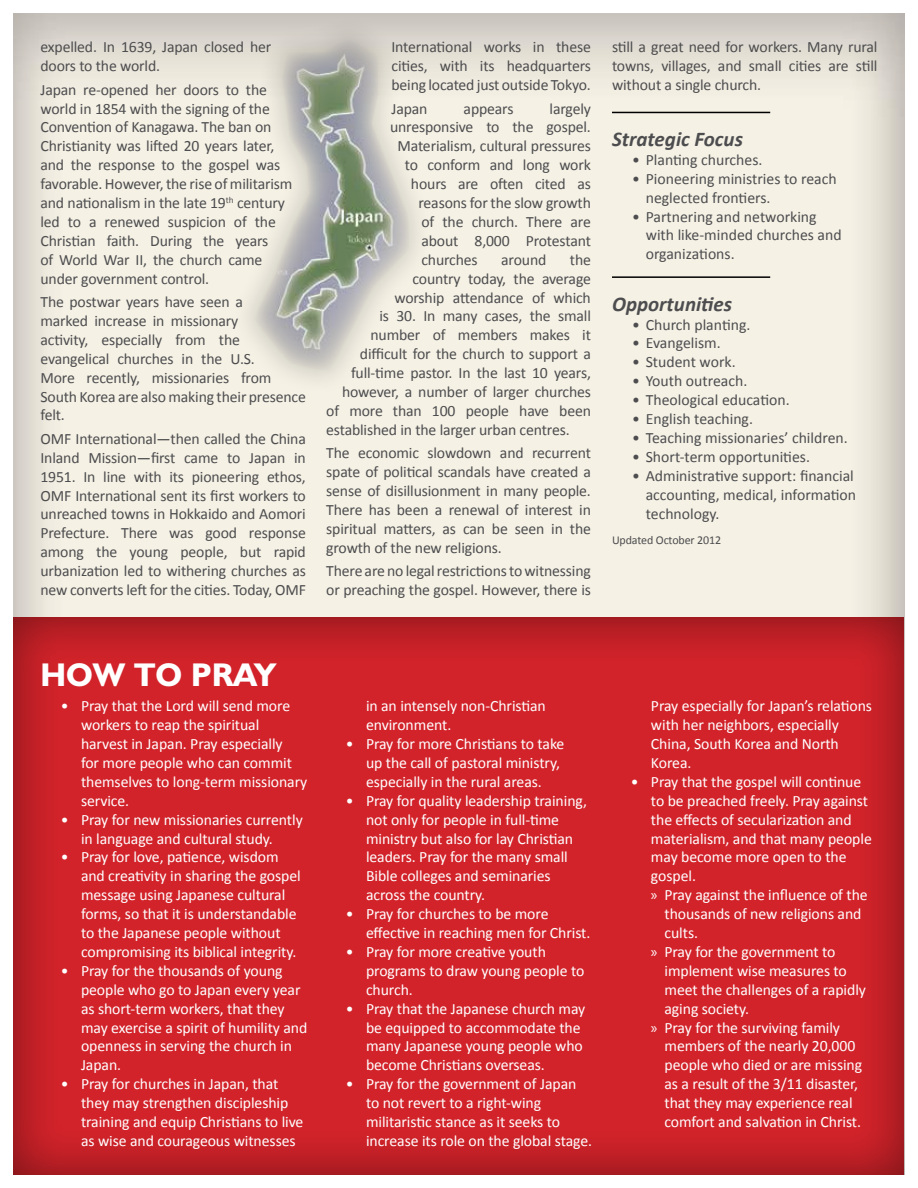
<style>
.page{position:relative;width:918px;height:1188px;background:#fff}
.page>*{position:absolute;margin:0;border:0;box-sizing:border-box;transform-origin:0 0}
.t1{font:700 33px "Humanist 521 BT";color:#fff}
.t2{font:italic 700 21px "Calibri";color:#4d4d4f}
.t3{font:15.75px/18.9px "Calibri";letter-spacing:-.01em;color:#4d4d4f}
.t4{font:15.75px/18.9px "Calibri";letter-spacing:-.005em;color:#fff}
.t5{font:12px "Calibri";letter-spacing:-.01em;color:#4d4d4f}
.s1{font-family:"Myriad Pro"}
</style>
<div class="page">
<hr style="left:612px;top:112px;width:158px;height:1px;background:#000">
<hr style="left:612px;top:276px;width:158px;height:2px;background:#000">
<div style="left:12px;top:616px;width:892px;height:561px;background:#000;opacity:.46"></div>
<div style="left:230px;top:14px;width:204px;height:382px;background:#000;opacity:.2"></div>
<img style="left:253px;top:37px;width:156px;height:336px">
<p class="t3" style="left:40px;top:38px;width:232px">expelled. In 1639, Japan closed her doors to the world.</p>
<p class="t3" style="left:40px;top:80px;width:253px">Japan re-opened her doors to the world in 1854 with the signing of the Convention of Kanagawa. The ban on Christianity was lifted 20 years later, and the response to the gospel was favorable. However, the rise of militarism and nationalism in the late 19<sup>th</sup> century led to a renewed suspicion of the Christian faith. During the years<br>of World War II, the church came under government control.</p>
<p class="t3" style="left:40px;top:292px;width:267px">The postwar years have seen a<br>marked increase in missionary<br>activity, especially from the evangelical churches in the U.S.<br>More recently, missionaries from<br>South Korea are also making their presence felt.</p>
<p class="t3" style="left:40px;top:429px;width:267px;text-align:justify">OMF International—then called the China Inland Mission—first came to Japan in 1951. In line with its pioneering ethos, OMF International sent its first workers to unreached towns in Hokkaido and Aomori Prefecture. There was good response among the young people, but rapid urbanization led to withering churches as new converts left for the cities. Today, OMF</p>
<p class="t3" style="left:391px;top:38px;width:201px;text-align:justify">International works in these cities, with its headquarters being located just outside Tokyo.</p>
<p class="t3" style="left:391px;top:99px;width:38px">Japan</p>
<p class="t3" style="left:464px;top:99px;width:51px">appears</p>
<p class="t3" style="left:550px;top:99px;width:43px">largely</p>
<p class="t3" style="left:390px;top:118px;width:202px">unresponsive to the gospel.</p>
<p class="t3" style="left:398px;top:137px;width:195px">Materialism, cultural pressures</p>
<p class="t3" style="left:405px;top:156px;width:187px">to conform and long work</p>
<p class="t3" style="left:411px;top:175px;width:181px">hours are often cited as</p>
<p class="t3" style="left:418px;top:193px;width:174px">reasons for the slow growth</p>
<p class="t3" style="left:421px;top:212px;width:171px">of the church. There are</p>
<p class="t3" style="left:421px;top:231px;width:171px">about 8,000 Protestant</p>
<p class="t3" style="left:421px;top:250px;width:58px">churches</p>
<p class="t3" style="left:501px;top:250px;width:47px">around</p>
<p class="t3" style="left:570px;top:250px;width:23px">the</p>
<p class="t3" style="left:412px;top:269px;width:180px">country today, the average</p>
<p class="t3" style="left:394px;top:288px;width:198px">worship attendance of which</p>
<p class="t3" style="left:379px;top:307px;width:213px">is 30. In many cases, the small</p>
<p class="t3" style="left:371px;top:326px;width:222px">number of members makes it</p>
<p class="t3" style="left:360px;top:345px;width:232px">difficult for the church to support a</p>
<p class="t3" style="left:351px;top:364px;width:241px">full-time pastor. In the last 10 years,</p>
<p class="t3" style="left:342px;top:382px;width:250px">however, a number of larger churches</p>
<p class="t3" style="left:326px;top:401px;width:266px">of more than 100 people have been</p>
<p class="t3" style="left:326px;top:420px;width:245px">established in the larger urban centres.</p>
<p class="t3" style="left:326px;top:444px;width:266px;text-align:justify">The economic slowdown and recurrent spate of political scandals have created a sense of disillusionment in many people.<br>There has been a renewal of interest in spiritual matters, as can be seen in the growth of the new religions.</p>
<p class="t3" style="left:326px;top:562px;width:266px">There are no legal restrictions to witnessing or preaching the gospel. However, there is</p>
<p class="t3" style="left:612px;top:38px;width:267px;text-align:justify">still a great need for workers. Many rural towns, villages, and small cities are still without a single church.</p>
<h2 class="t2" style="left:612px;top:126px;width:132px">Strategic Focus</h2>
<p class="t3" style="left:632px;top:150px;width:132px">• Planting churches.</p>
<p class="t3" style="left:646px;top:169px;width:192px;text-indent:-13px">• Pioneering ministries to reach neglected frontiers.</p>
<p class="t3" style="left:646px;top:207px;width:197px;text-indent:-13px">• Partnering and networking with like-minded churches and organizations.</p>
<h2 class="t2" style="left:612px;top:290px;width:122px">Opportunities</h2>
<p class="t3" style="left:632px;top:315px;width:120px">• Church planting.</p>
<p class="t3" style="left:632px;top:334px;width:90px">• Evangelism.</p>
<p class="t3" style="left:632px;top:353px;width:105px">• Student work.</p>
<p class="t3" style="left:632px;top:372px;width:117px">• Youth outreach.</p>
<p class="t3" style="left:632px;top:390px;width:159px">• Theological education.</p>
<p class="t3" style="left:632px;top:409px;width:122px">• English teaching.</p>
<p class="t3" style="left:632px;top:428px;width:217px">• Teaching missionaries’ children.</p>
<p class="t3" style="left:632px;top:447px;width:179px">• Short-term opportunities.</p>
<p class="t3" style="left:646px;top:466px;width:212px;text-indent:-13px">• Administrative support: financial accounting, medical, information technology.</p>
<p class="t5" style="left:612px;top:533px;width:111px">Updated October 2012</p>
<h1 class="t1" style="left:40px;top:654px;width:237px">HOW TO PRAY</h1>
<p class="t4" style="left:81px;top:697px;width:228px;text-indent:-20px">• Pray that the Lord will send more workers to reap the spiritual harvest in Japan. Pray especially<br>for more people who can commit themselves to long-term missionary service.</p>
<p class="t4" style="left:81px;top:810px;width:223px;text-indent:-20px">• Pray for new missionaries currently in language and cultural study.</p>
<p class="t4" style="left:81px;top:848px;width:221px;text-indent:-20px">• Pray for love, patience, wisdom and creativity in sharing the gospel message using Japanese cultural forms, so that it is understandable to the Japanese people without compromising its biblical integrity.</p>
<p class="t4" style="left:81px;top:961px;width:228px;text-indent:-20px">• Pray for the thousands of young people who go to Japan every year as short-term workers, that they may exercise a spirit of humility and openness in serving the church in<br>Japan.</p>
<p class="t4" style="left:81px;top:1075px;width:224px;text-indent:-20px">• Pray for churches in Japan, that they may strengthen discipleship training and equip Christians to live as wise and courageous witnesses</p>
<p class="t4" style="left:366px;top:697px;width:181px">in an intensely non-Christian environment.</p>
<p class="t4" style="left:366px;top:734px;width:200px;text-indent:-20px">• Pray for more Christians to take up the call of pastoral ministry, especially in the rural areas.</p>
<p class="t4" style="left:366px;top:791px;width:222px;text-indent:-20px">• Pray for quality leadership training, not only for people in full-time ministry but also for lay Christian leaders. Pray for the many small<br>Bible colleges and seminaries across the country.</p>
<p class="t4" style="left:366px;top:905px;width:226px;text-indent:-20px">• Pray for churches to be more effective in reaching men for Christ.</p>
<p class="t4" style="left:366px;top:942px;width:220px;text-indent:-20px">• Pray for more creative youth programs to draw young people to church.</p>
<p class="t4" style="left:366px;top:999px;width:221px;text-indent:-20px">• Pray that the Japanese church may be equipped to accommodate the many Japanese young people who become Christians overseas.</p>
<p class="t4" style="left:366px;top:1075px;width:228px;text-indent:-20px">• Pray for the government of Japan to not revert to a right-wing militaristic stance as it seeks to increase its role on the global stage.</p>
<p class="t4" style="left:651px;top:697px;width:223px">Pray especially for Japan’s relations with her neighbors, especially<br>China, South Korea and North<br>Korea.</p>
<p class="t4" style="left:631px;top:772px;width:232px">• Pray that the gospel will continue</p>
<p class="t4" style="left:651px;top:791px;width:219px">to be preached freely. Pray against</p>
<p class="t4" style="left:651px;top:810px;width:202px">the effects of secularization and</p>
<p class="t4" style="left:651px;top:829px;width:222px">materialism, and that many people</p>
<p class="t4" style="left:651px;top:848px;width:197px">may become more open to the</p>
<p class="t4" style="left:651px;top:867px;width:46px">gospel.</p>
<p class="t4" style="left:651px;top:886px;width:218px"><span class="s1">»</span> Pray against the influence of the</p>
<p class="t4" style="left:664px;top:905px;width:199px">thousands of new religions and</p>
<p class="t4" style="left:664px;top:923px;width:35px">cults.</p>
<p class="t4" style="left:651px;top:942px;width:186px"><span class="s1">»</span> Pray for the government to</p>
<p class="t4" style="left:664px;top:961px;width:184px">implement wise measures to</p>
<p class="t4" style="left:664px;top:980px;width:203px">meet the challenges of a rapidly</p>
<p class="t4" style="left:664px;top:999px;width:86px">aging society.</p>
<p class="t4" style="left:651px;top:1018px;width:191px"><span class="s1">»</span> Pray for the surviving family</p>
<p class="t4" style="left:664px;top:1037px;width:192px">members of the nearly 20,000</p>
<p class="t4" style="left:664px;top:1056px;width:199px">people who died or are missing</p>
<p class="t4" style="left:664px;top:1075px;width:195px">as a result of the 3/11 disaster,</p>
<p class="t4" style="left:664px;top:1094px;width:190px">that they may experience real</p>
<p class="t4" style="left:664px;top:1112px;width:198px">comfort and salvation in Christ.</p>
</div>
